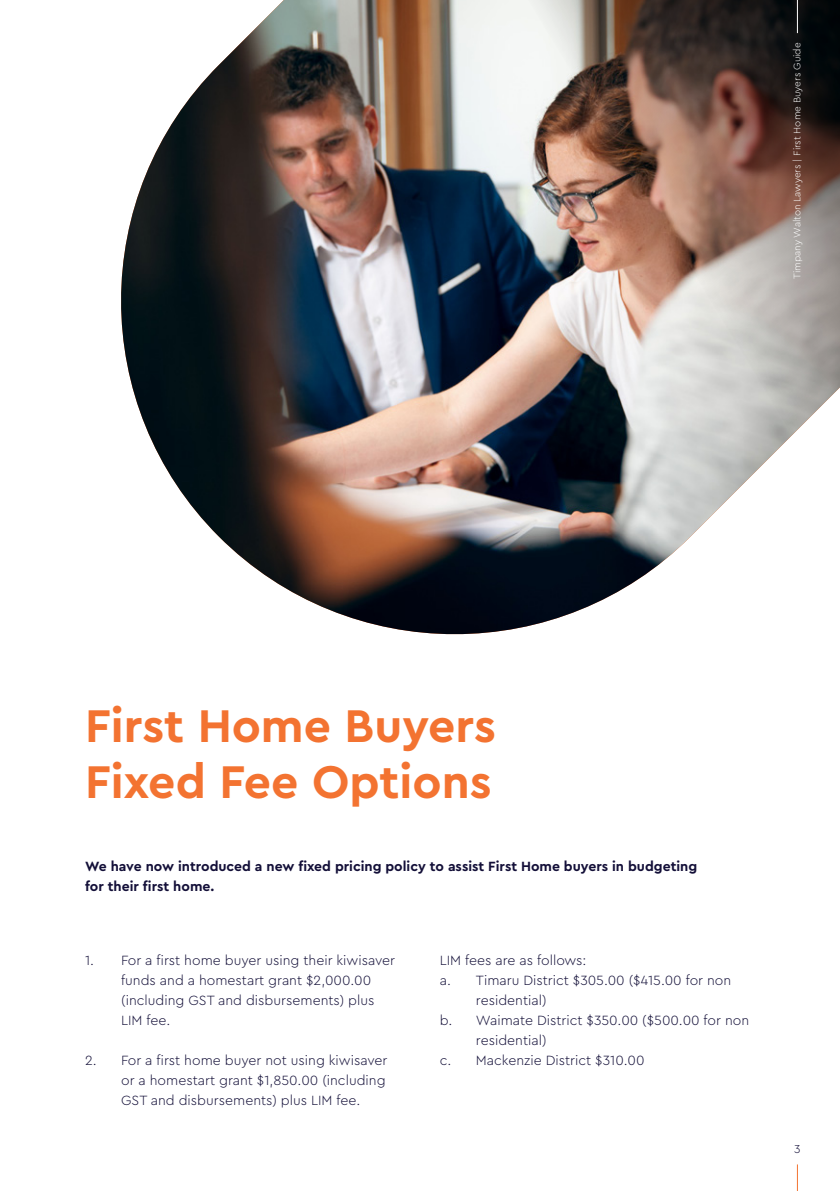
<style>
.page{position:relative;width:840px;height:1191px;background:#fff}
.page>*{position:absolute;margin:0;border:0;box-sizing:border-box;transform-origin:0 0}
.t1{font:700 48px/56px "Cera Pro";color:#f37331}
.t2{font:300 14px/20px "Cera Pro";color:#130f38}
.t3{font:700 14px/20px "Cera Pro";color:#130f38}
.t4{font:300 12px "Cera Pro";color:#130f38}
.t5{font:300 10px "Cera Pro";color:#fff}
</style>
<div class="page">
<img style="left:121px;top:0;width:566px;height:635px">
<img style="left:509px;top:0;width:330px;height:540px">
<svg style="left:796px;top:1165px;width:1px;height:26px"></svg>
<hr style="left:796px;top:0;width:1px;height:33px;background:#fff">
<p class="t5" style="left:790px;top:279px;width:238px;rotate:-90deg">Timpany Walton Lawyers | First Home Buyers Guide</p>
<p class="t1" style="left:85px;top:695px;width:412px">First Home Buyers<br>Fixed Fee Options</p>
<p class="t3" style="left:85px;top:856px;width:613px">We have now introduced a new fixed pricing policy to assist First Home buyers in budgeting for their first home.</p>
<p class="t2" style="left:121px;top:949px;width:275px;text-indent:-36px">1. For a first home buyer using their kiwisaver funds and a homestart grant $2,000.00 (including GST and disbursements) plus LIM fee.</p>
<p class="t2" style="left:121px;top:1049px;width:268px;text-indent:-36px">2. For a first home buyer not using kiwisaver or a homestart grant $1,850.00 (including<br>GST and disbursements) plus LIM fee.</p>
<p class="t2" style="left:439px;top:949px;width:148px">LIM fees are as follows:</p>
<p class="t2" style="left:475px;top:969px;width:257px;text-indent:-36px">a. Timaru District $305.00 ($415.00 for non residential)</p>
<p class="t2" style="left:475px;top:1009px;width:275px;text-indent:-36px">b. Waimate District $350.00 ($500.00 for non residential)</p>
<p class="t2" style="left:439px;top:1049px;width:206px">c. Mackenzie District $310.00</p>
<p class="t4" style="left:793px;top:1141px;width:8px">3</p>
</div>
